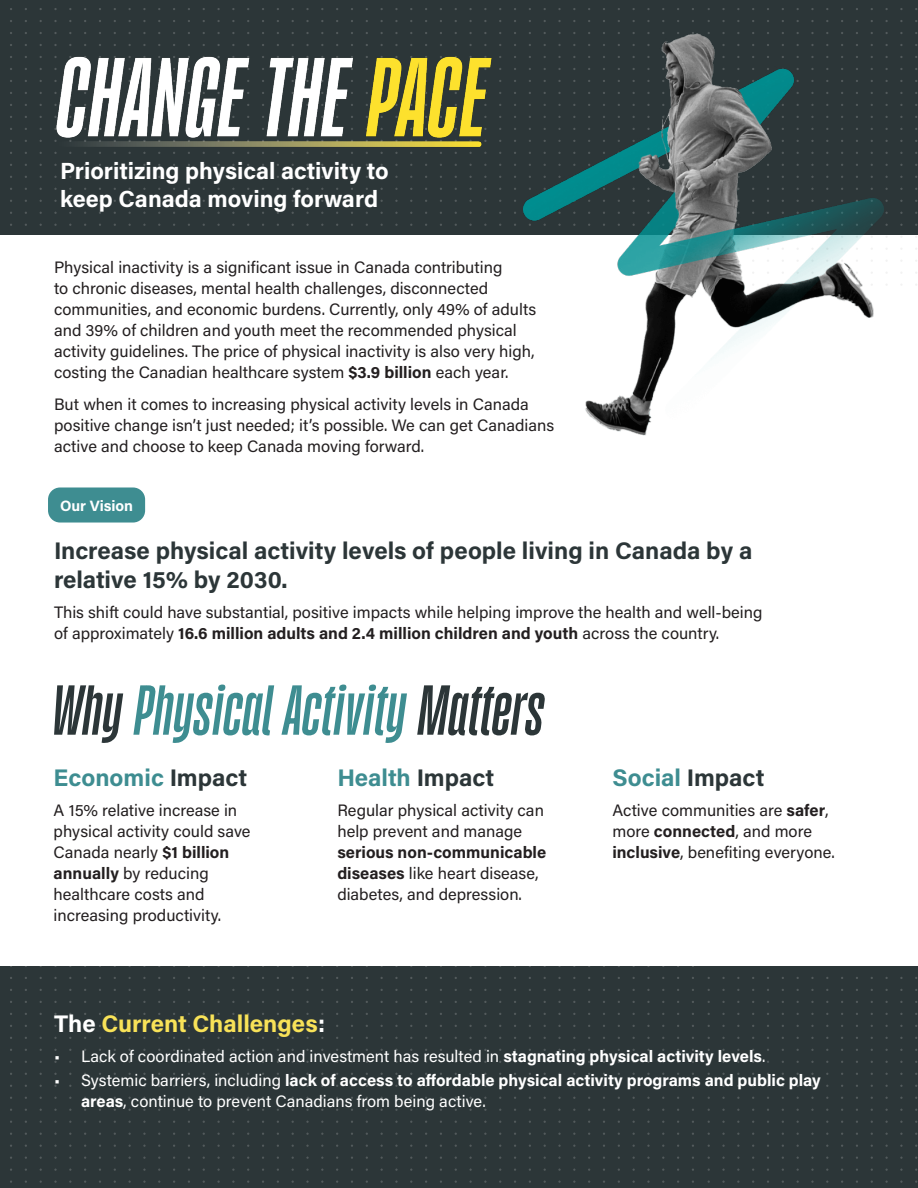
<style>
.page{position:relative;width:918px;height:1188px;background:#fff}
.page>*{position:absolute;margin:0;border:0;box-sizing:border-box;transform-origin:0 0}
.Titles{font:italic 75px "Gazzetta";color:#3e8d91}
.Appendix_H2{font:700 24px/28.8px "Acumin Pro";color:#2c3638}
.Appendix_H2-2{font:700 24px "Acumin Pro";color:#3e8d91}
.Appendix_H2-3{font:700 24px "Acumin Pro";color:#f8e258}
.t1{font:700 23.4px/28px "Acumin Pro";color:#fff}
.Body_Text{font:16.5px/21px "Acumin Pro";color:#231f20}
.t2{font:16.5px/21px "Acumin Pro";color:#fff}
.Appendix_H2-4{font:700 15px "Acumin Pro";color:#fff}
.s1{font-weight:700}
.s2{color:#2c3638}
.s3{color:#fff}
</style>
<div class="page">
<div style="left:0;top:967px;width:918px;height:221px;background:#2c3638"></div>
<div style="left:0;top:0;width:918px;height:235px;background:#2c3638"></div>
<img style="left:523px;top:34px;width:361px;height:402px">
<img style="left:54px;top:44px;width:447px;height:109px">
<div style="left:48px;top:488px;width:97px;height:35px;background:#3e8d91;border-radius:12px"></div>
<p class="t1" style="left:60px;top:155px;width:330px">Prioritizing physical activity to keep Canada moving forward</p>
<p class="Body_Text" style="left:54px;top:256px;width:484px">Physical inactivity is a significant issue in Canada contributing<br>to chronic diseases, mental health challenges, disconnected communities, and economic burdens. Currently, only 49% of adults and 39% of children and youth meet the recommended physical activity guidelines. The price of physical inactivity is also very high, costing the Canadian healthcare system <span class="s1">$3.9 billion</span> each year.</p>
<p class="Body_Text" style="left:54px;top:393px;width:502px">But when it comes to increasing physical activity levels in Canada positive change isn’t just needed; it’s possible. We can get Canadians active and choose to keep Canada moving forward.</p>
<p class="Appendix_H2-4" style="left:60px;top:495px;width:75px">Our Vision</p>
<p class="Appendix_H2" style="left:54px;top:535px;width:700px">Increase physical activity levels of people living in Canada by a relative 15% by 2030.</p>
<p class="Body_Text" style="left:54px;top:601px;width:710px">This shift could have substantial, positive impacts while helping improve the health and well-being of approximately <span class="s1">16.6 million adults and 2.4 million children and youth</span> across the country.</p>
<p class="Titles" style="left:53px;top:673px;width:493px"><span class="s2">Why</span> Physical Activity <span class="s2">Matters</span></p>
<p class="Appendix_H2-2" style="left:54px;top:760px;width:195px">Economic <span class="s2">Impact</span></p>
<p class="Body_Text" style="left:54px;top:799px;width:198px">A 15% relative increase in physical activity could save<br>Canada nearly <span class="s1">$1 billion annually</span> by reducing healthcare costs and increasing productivity.</p>
<p class="Appendix_H2-2" style="left:337px;top:760px;width:158px">Health <span class="s2">Impact</span></p>
<p class="Body_Text" style="left:337px;top:799px;width:210px">Regular physical activity can help prevent and manage <span class="s1">serious non-communicable diseases</span> like heart disease, diabetes, and depression.</p>
<p class="Appendix_H2-2" style="left:612px;top:760px;width:154px">Social <span class="s2">Impact</span></p>
<p class="Body_Text" style="left:612px;top:799px;width:224px">Active communities are <span class="s1">safer</span>, more <span class="s1">connected</span>, and more <span class="s1">inclusive</span>, benefiting everyone.</p>
<p class="Appendix_H2-3" style="left:54px;top:1007px;width:273px"><span class="s3">The</span> Current Challenges<span class="s3">:</span></p>
<p class="t2" style="left:54px;top:1045px;width:713px">• Lack of coordinated action and investment has resulted in <span class="s1">stagnating physical activity levels</span>.</p>
<p class="t2" style="left:81px;top:1069px;width:741px;text-indent:-27px">• Systemic barriers, including <span class="s1">lack of access to affordable physical activity programs and public play areas</span>, continue to prevent Canadians from being active.</p>
</div>
